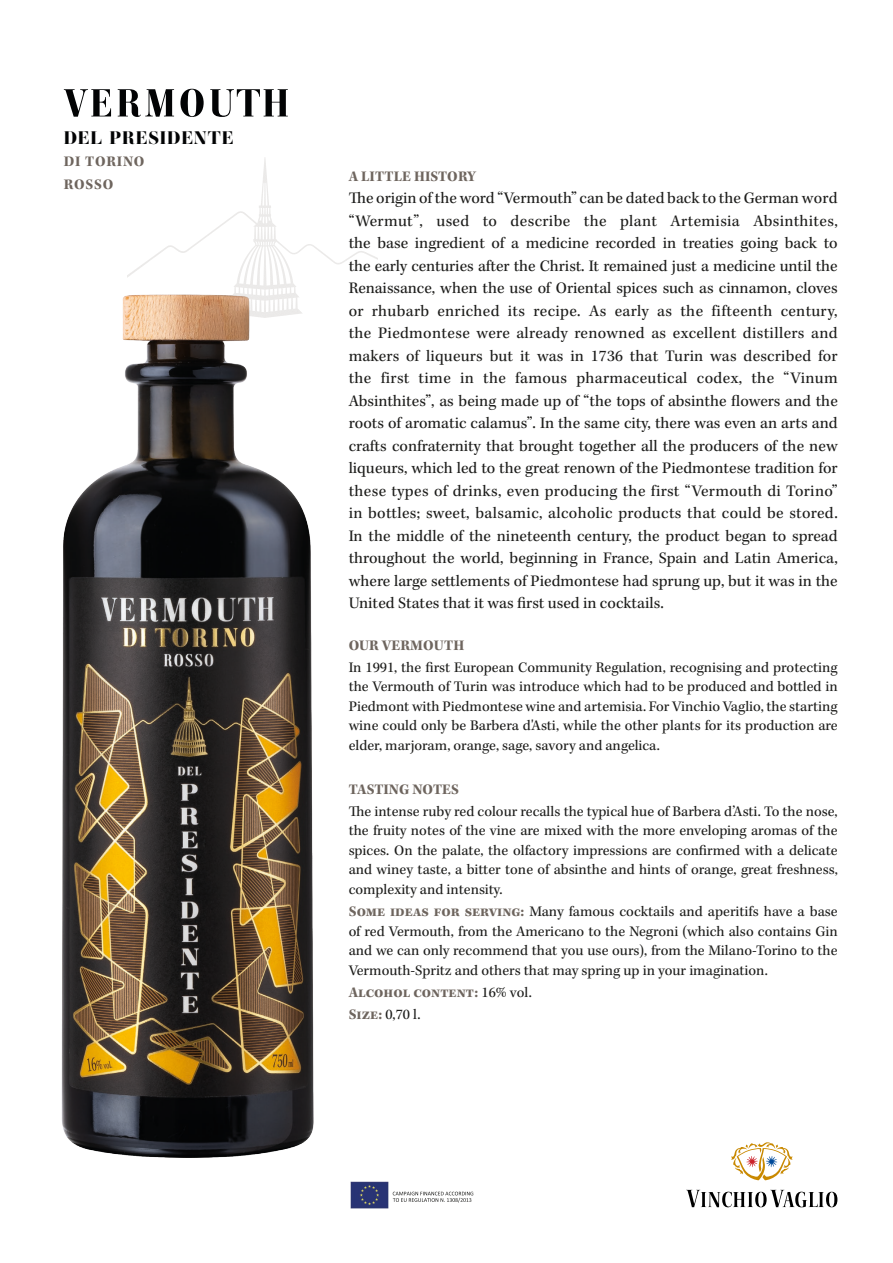
<style>
.page{position:relative;width:893px;height:1263px;background:#fff}
.page>*{position:absolute;margin:0;border:0;box-sizing:border-box;transform-origin:0 0}
.t1{font:800 18px "Ambroise Std";letter-spacing:.05em;color:#020304}
.t2{font:16.5px/22.5px "Kepler Std";color:#1d1d1b;text-align:justify}
.t3{font:15px/19.5px "Kepler Std";color:#1d1d1b;text-align:justify}
.t4{font:700 15px/22px "Kepler Std";letter-spacing:.005em;color:#6e655e}
.t5{font:700 15px/22.5px "Kepler Std";letter-spacing:.05em;color:#6e655e}
.s1{font-weight:700;color:#6e655e}
.s2{font-weight:400;color:#1d1d1b}
</style>
<div class="page">
<svg style="left:686px;top:1190px;width:151px;height:17px"></svg>
<svg style="left:731px;top:1142px;width:62px;height:38px"></svg>
<img style="left:147px;top:158px;width:231px;height:107px">
<img style="left:61px;top:261px;width:275px;height:897px">
<svg style="left:180px;top:89px;width:24px;height:28px"></svg>
<svg style="left:118px;top:89px;width:56px;height:28px"></svg>
<svg style="left:64px;top:89px;width:47px;height:28px"></svg>
<svg style="left:210px;top:89px;width:78px;height:28px"></svg>
<svg style="left:393px;top:1192px;width:80px;height:10px"></svg>
<img style="left:350px;top:1182px;width:38px;height:27px">
<p class="t1" style="left:64px;top:126px;width:171px">DEL PRESIDENTE</p>
<p class="t5" style="left:64px;top:151px;width:82px">DI TORINO<br>ROSSO</p>
<p class="t4" style="left:349px;top:165px;width:129px">A LITTLE HISTORY</p>
<p class="t2" style="left:349px;top:187px;width:491px">The origin of the word “Vermouth” can be dated back to the German word “Wermut”, used to describe the plant Artemisia Absinthites, the base ingredient of a medicine recorded in treaties going back to the early centuries after the Christ. It remained just a medicine until the Renaissance, when the use of Oriental spices such as cinnamon, cloves or rhubarb enriched its recipe. As early as the fifteenth century, the Piedmontese were already renowned as excellent distillers and makers of liqueurs but it was in 1736 that Turin was described for the first time in the famous pharmaceutical codex, the “Vinum Absinthites”, as being made up of “the tops of absinthe flowers and the roots of aromatic calamus”. In the same city, there was even an arts and crafts confraternity that brought together all the producers of the new liqueurs, which led to the great renown of the Piedmontese tradition for these types of drinks, even producing the first “Vermouth di Torino” in bottles; sweet, balsamic, alcoholic products that could be stored.<br>In the middle of the nineteenth century, the product began to spread throughout the world, beginning in France, Spain and Latin America, where large settlements of Piedmontese had sprung up, but it was in the United States that it was first used in cocktails.</p>
<p class="t4" style="left:349px;top:634px;width:117px">OUR VERMOUTH</p>
<p class="t3" style="left:349px;top:658px;width:491px">In 1991, the first European Community Regulation, recognising and protecting the Vermouth of Turin was introduce which had to be produced and bottled in Piedmont with Piedmontese wine and artemisia. For Vinchio Vaglio, the starting wine could only be Barbera d'Asti, while the other plants for its production are elder, marjoram, orange, sage, savory and angelica.</p>
<p class="t4" style="left:349px;top:779px;width:112px">TASTING NOTES</p>
<p class="t3" style="left:349px;top:802px;width:491px">The intense ruby red colour recalls the typical hue of Barbera d’Asti. To the nose, the fruity notes of the vine are mixed with the more enveloping aromas of the spices. On the palate, the olfactory impressions are confirmed with a delicate and winey taste, a bitter tone of absinthe and hints of orange, great freshness, complexity and intensity.</p>
<p class="t3" style="left:349px;top:902px;width:490px"><span class="s1">Some ideas for serving:</span> Many famous cocktails and aperitifs have a base of red Vermouth, from the Americano to the Negroni (which also contains Gin and we can only recommend that you use ours), from the Milano-Torino to the Vermouth-Spritz and others that may spring up in your imagination.</p>
<p class="t4" style="left:349px;top:981px;width:185px">Alcohol content: <span class="s2">16% vol.<br></span>Size: <span class="s2">0,70 l.</span></p>
</div>
